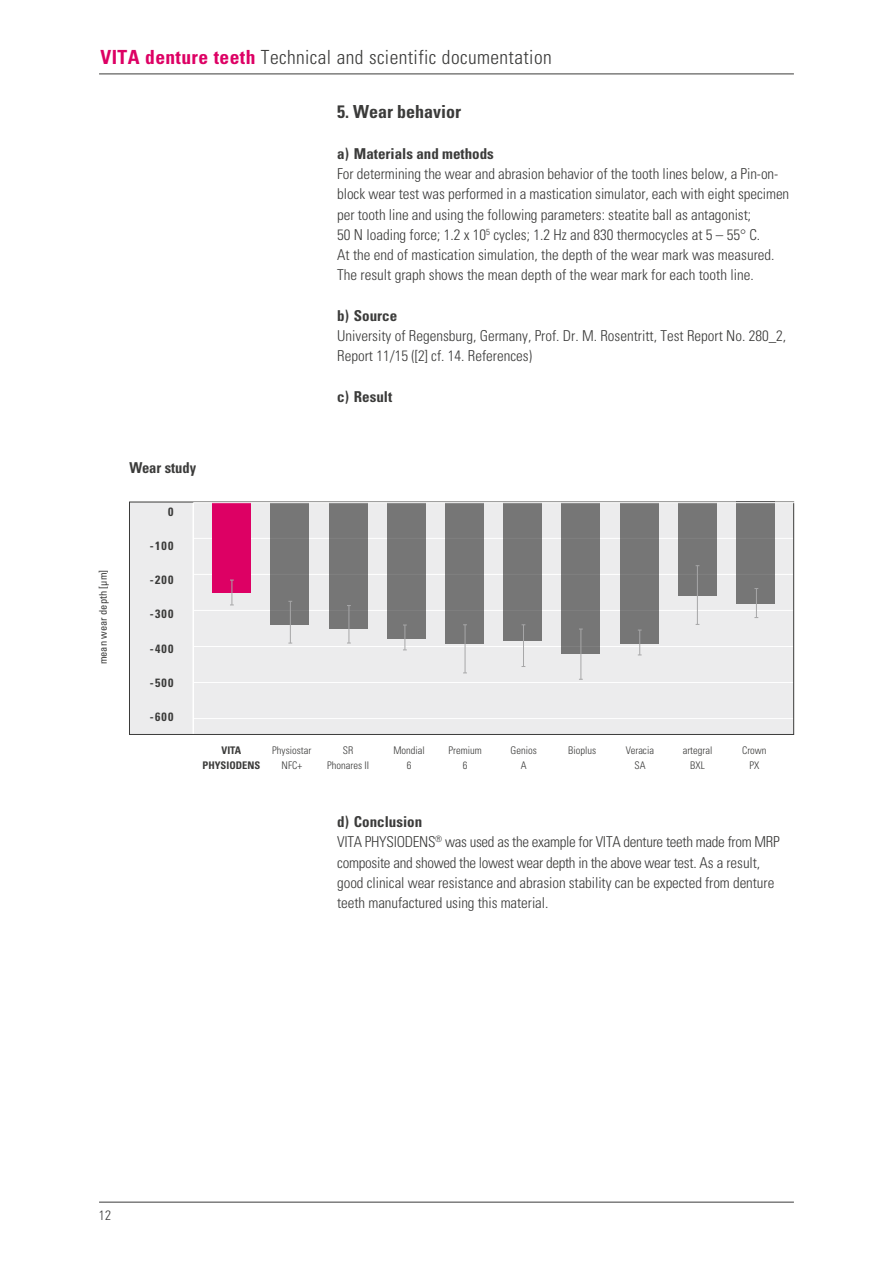
<style>
.page{position:relative;width:893px;height:1263px;background:#fff}
.page>*{position:absolute;margin:0;border:0;box-sizing:border-box;transform-origin:0 0}
.t1{font:300 condensed 19.5px "Univers LT Std";letter-spacing:.02em;color:#3b3b3a}
.t2{font:700 condensed 18px "Univers LT Std";color:#3b3b3a}
.t3{font:300 condensed 15px/20.2px "Univers LT Std";letter-spacing:-.005em;color:#3b3b3a}
.t4{font:700 condensed 15px "Univers LT Std";color:#3b3b3a}
.t5{font:300 condensed 13.5px "Univers LT Std";color:#3b3b3a}
.t6{font:700 condensed 12px "Univers LT Std";letter-spacing:.1em;color:#3b3b3a}
.t7{font:300 condensed 10.5px/15px "Univers LT Std";color:#3b3b3a;text-align:center}
.t8{font:condensed 10.5px "Univers LT Std";color:#3b3b3a}
.t9{font:700 condensed 10.5px/15px "Univers LT Std";color:#3b3b3a;text-align:center}
.s1{font-weight:700;color:#dd0064}
.s2{font-weight:700}
</style>
<div class="page">
<hr style="left:99px;top:74px;width:695px;height:1px;background:#3b3b3a">
<hr style="left:99px;top:1202px;width:695px;height:1px;background:#3b3b3a">
<div style="left:129px;top:502px;width:665px;height:232px;background:#ececed"></div>
<hr style="left:193px;top:538px;width:601px;height:1px;background:#fff">
<hr style="left:193px;top:574px;width:601px;height:1px;background:#fff">
<hr style="left:193px;top:610px;width:601px;height:1px;background:#fff">
<hr style="left:193px;top:646px;width:601px;height:1px;background:#fff">
<hr style="left:193px;top:682px;width:601px;height:1px;background:#fff">
<hr style="left:193px;top:718px;width:601px;height:1px;background:#fff">
<hr style="left:193px;top:502px;width:1px;height:233px;background:#fff">
<div style="left:212px;top:502px;width:39px;height:91px;background:#dd0064"></div>
<div style="left:271px;top:502px;width:38px;height:123px;background:#767676"></div>
<div style="left:329px;top:502px;width:38px;height:126px;background:#767676"></div>
<div style="left:678px;top:502px;width:38px;height:94px;background:#767676"></div>
<div style="left:387px;top:502px;width:38px;height:136px;background:#767676"></div>
<div style="left:445px;top:502px;width:39px;height:141px;background:#767676"></div>
<div style="left:620px;top:502px;width:38px;height:141px;background:#767676"></div>
<div style="left:504px;top:502px;width:38px;height:138px;background:#767676"></div>
<div style="left:562px;top:502px;width:38px;height:152px;background:#767676"></div>
<div style="left:736px;top:502px;width:39px;height:102px;background:#767676"></div>
<svg style="left:230px;top:580px;width:4px;height:25px"></svg>
<hr style="left:290px;top:601px;width:1px;height:42px;background:#a7a7a8">
<hr style="left:465px;top:625px;width:1px;height:48px;background:#a7a7a8">
<hr style="left:580px;top:629px;width:1px;height:50px;background:#a7a7a8">
<hr style="left:697px;top:566px;width:1px;height:58px;background:#a7a7a8">
<hr style="left:523px;top:625px;width:1px;height:41px;background:#a7a7a8">
<hr style="left:349px;top:605px;width:1px;height:38px;background:#a7a7a8">
<svg style="left:403px;top:625px;width:4px;height:25px"></svg>
<svg style="left:638px;top:630px;width:4px;height:25px"></svg>
<svg style="left:754px;top:588px;width:4px;height:30px"></svg>
<hr style="left:193px;top:502px;width:626px;height:1px;background:#fff">
<h1 class="t1" style="left:101px;top:45px;width:453px"><span class="s1">VITA denture teeth</span> Technical and scientific documentation</h1>
<p class="t2" style="left:337px;top:101px;width:125px">5. Wear behavior</p>
<p class="t4" style="left:337px;top:144px;width:158px">a) Materials and methods</p>
<p class="t3" style="left:337px;top:164px;width:454px">For determining the wear and abrasion behavior of the tooth lines below, a Pin-on&shy;block wear test was performed in a mastication simulator, each with eight specimen per tooth line and using the following parameters: steatite ball as antagonist;<br>50 N loading force; 1.2 x 10<sup>5</sup> cycles; 1.2 Hz and 830 thermocycles at 5 – 55° C.<br>At the end of mastication simulation, the depth of the wear mark was measured.<br>The result graph shows the mean depth of the wear mark for each tooth line.</p>
<p class="t4" style="left:337px;top:306px;width:61px">b) Source</p>
<p class="t3" style="left:337px;top:326px;width:450px">University of Regensburg, Germany, Prof. Dr. M. Rosentritt, Test Report No. 280_2,<br>Report 11/15 ([2] cf. 14. References)</p>
<p class="t4" style="left:337px;top:387px;width:57px">c) Result</p>
<p class="t8" style="left:96px;top:664px;width:96px;rotate:-90deg">mean wear depth [μm]</p>
<p class="t4" style="left:129px;top:458px;width:68px">Wear study</p>
<p class="t6" style="left:168px;top:504px;width:7px">0</p>
<p class="t6" style="left:150px;top:539px;width:25px">-100</p>
<p class="t6" style="left:150px;top:573px;width:25px">-200</p>
<p class="t6" style="left:150px;top:607px;width:25px">-300</p>
<p class="t6" style="left:150px;top:641px;width:25px">-400</p>
<p class="t6" style="left:150px;top:675px;width:25px">-500</p>
<p class="t6" style="left:150px;top:709px;width:25px">-600</p>
<p class="t9" style="left:203px;top:742px;width:59px">VITA<br>PHYSIODENS</p>
<p class="t7" style="left:272px;top:742px;width:41px">Physiostar<br>NFC+</p>
<p class="t7" style="left:327px;top:742px;width:43px">SR<br>Phonares II</p>
<p class="t7" style="left:393px;top:742px;width:33px">Mondial<br>6</p>
<p class="t7" style="left:449px;top:742px;width:35px">Premium<br>6</p>
<p class="t7" style="left:511px;top:742px;width:28px">Genios<br>A</p>
<p class="t7" style="left:568px;top:742px;width:29px">Bioplus</p>
<p class="t7" style="left:626px;top:742px;width:30px">Veracia<br>SA</p>
<p class="t7" style="left:683px;top:742px;width:31px">artegral<br>BXL</p>
<p class="t7" style="left:742px;top:742px;width:26px">Crown<br>PX</p>
<p class="t3" style="left:337px;top:812px;width:444px"><span class="s2">d) Conclusion<br></span>VITA PHYSIODENS<sup>®</sup> was used as the example for VITA denture teeth made from MRP composite and showed the lowest wear depth in the above wear test. As a result, good clinical wear resistance and abrasion stability can be expected from denture teeth manufactured using this material.</p>
<p class="t5" style="left:99px;top:1206px;width:14px">12</p>
</div>
